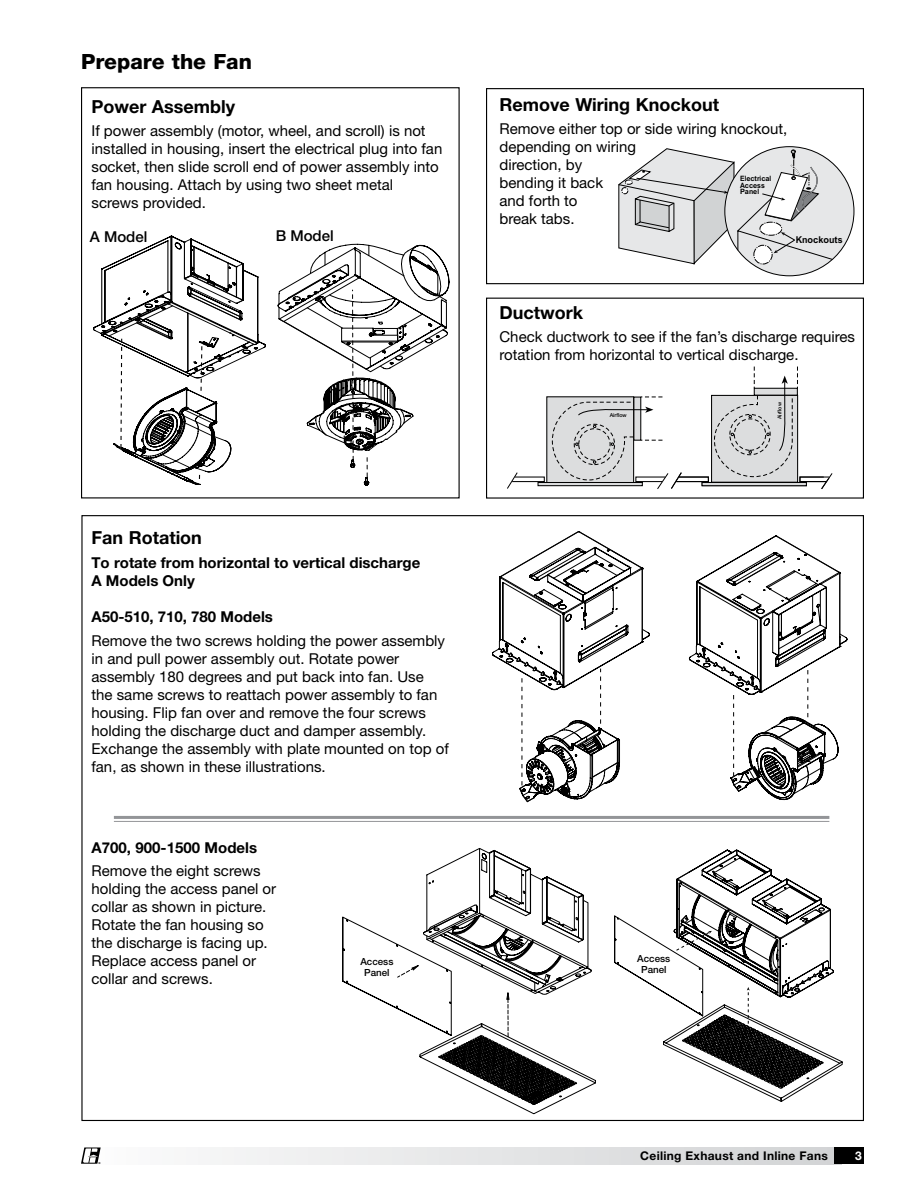
<style>
.page{position:relative;width:918px;height:1188px;background:#fff}
.page>*{position:absolute;margin:0;border:0;box-sizing:border-box;transform-origin:0 0}
.t1{font:800 21px "Helvetica Neue LT Std";color:#000}
.t2{font:700 18px "Helvetica Neue LT Std";color:#000}
.t3{font:15px/18px "Helvetica Neue LT Std";color:#000}
.t4{font:700 15px/18px "Helvetica Neue LT Std";color:#000}
.t5{font:500 15px "Helvetica Neue LT Std";color:#000}
.t6{font:700 12px "Helvetica Neue LT Std";letter-spacing:.025em;color:#000}
.t7{font:700 12px "Helvetica Neue LT Std";color:#fff}
.t8{font:500 9.75px/11.7px "Helvetica Neue LT Std";color:#000;text-align:center}
.t9{font:700 9.45px "Arial";color:#000;scale:.95 1}
.t10{font:700 7.35px/6.3px "Arial";color:#000;scale:.95 1}
.t11{font:500 5.4px "Helvetica Neue LT Std";color:#000}
.t12{font:700 2.7px "Helvetica Neue LT Std";color:#000}
</style>
<div class="page">
<div style="left:81px;top:1148px;width:760px;height:16px;background:linear-gradient(to right,#fcfcfd,#d1d3d4)"></div>
<div style="left:834px;top:1148px;width:30px;height:16px;background:#000"></div>
<svg style="left:81px;top:1148px;width:20px;height:16px"></svg>
<svg style="left:278px;top:244px;width:171px;height:255px"></svg>
<svg style="left:93px;top:236px;width:173px;height:249px"></svg>
<svg style="left:507px;top:366px;width:326px;height:123px"></svg>
<div style="left:486px;top:298px;width:378px;height:201px;border:1px solid #000"></div>
<svg style="left:492px;top:531px;width:158px;height:271px"></svg>
<svg style="left:689px;top:535px;width:151px;height:265px"></svg>
<svg style="left:614px;top:850px;width:228px;height:252px"></svg>
<svg style="left:342px;top:916px;width:55px;height:93px"></svg>
<svg style="left:397px;top:848px;width:199px;height:266px"></svg>
<div style="left:725px;top:147px;width:129px;height:129px;background:#e6e7e8;border-radius:50%"></div>
<svg style="left:619px;top:148px;width:214px;height:117px"></svg>
<div style="left:486px;top:88px;width:378px;height:196px;border:1px solid #000"></div>
<hr style="left:114px;top:816px;width:715px;height:3px;background:#939598">
<hr style="left:114px;top:821px;width:715px;height:1px;background:#939598">
<h1 class="t1" style="left:81px;top:49px;width:172px">Prepare the Fan</h1>
<p class="t2" style="left:92px;top:95px;width:145px">Power Assembly</p>
<p class="t3" style="left:92px;top:122px;width:352px">If power assembly (motor, wheel, and scroll) is not installed in housing, insert the electrical plug into fan socket, then slide scroll end of power assembly into fan housing. Attach by using two sheet metal screws provided.</p>
<p class="t5" style="left:90px;top:228px;width:59px">A Model</p>
<p class="t5" style="left:276px;top:227px;width:60px">B Model</p>
<p class="t2" style="left:92px;top:527px;width:112px">Fan Rotation</p>
<p class="t4" style="left:92px;top:553px;width:330px">To rotate from horizontal to vertical discharge<br>A Models Only</p>
<p class="t4" style="left:92px;top:607px;width:183px">A50-510, 710, 780 Models</p>
<p class="t3" style="left:92px;top:632px;width:359px">Remove the two screws holding the power assembly in and pull power assembly out. Rotate power assembly 180 degrees and put back into fan. Use<br>the same screws to reattach power assembly to fan housing. Flip fan over and remove the four screws holding the discharge duct and damper assembly.<br>Exchange the assembly with plate mounted on top of fan, as shown in these illustrations.</p>
<p class="t4" style="left:92px;top:838px;width:167px">A700, 900-1500 Models</p>
<p class="t3" style="left:92px;top:862px;width:186px">Remove the eight screws holding the access panel or collar as shown in picture.<br>Rotate the fan housing so the discharge is facing up.<br>Replace access panel or collar and screws.</p>
<p class="t8" style="left:360px;top:955px;width:35px">Access<br>Panel</p>
<p class="t2" style="left:500px;top:93px;width:221px">Remove Wiring Knockout</p>
<p class="t3" style="left:500px;top:120px;width:289px">Remove either top or side wiring knockout, depending on wiring<br>direction, by<br>bending it back<br>and forth to<br>break tabs.</p>
<p class="t10" style="left:740px;top:176px;width:34px">Electrical<br>Access<br>Panel</p>
<p class="t9" style="left:796px;top:235px;width:51px">Knockouts</p>
<p class="t2" style="left:500px;top:302px;width:85px">Ductwork</p>
<p class="t3" style="left:500px;top:328px;width:357px">Check ductwork to see if the fan’s discharge requires rotation from horizontal to vertical discharge.</p>
<p class="t11" style="left:610px;top:412px;width:19px">Airflow</p>
<p class="t11" style="left:776px;top:419px;width:19px;rotate:-90deg">Airflow</p>
<p class="t8" style="left:637px;top:952px;width:35px">Access<br>Panel</p>
<p class="t12" style="left:98px;top:1161px;width:4px">®</p>
<p class="t6" style="left:640px;top:1148px;width:189px">Ceiling Exhaust and Inline Fans</p>
<p class="t7" style="left:855px;top:1148px;width:8px">3</p>
</div>
